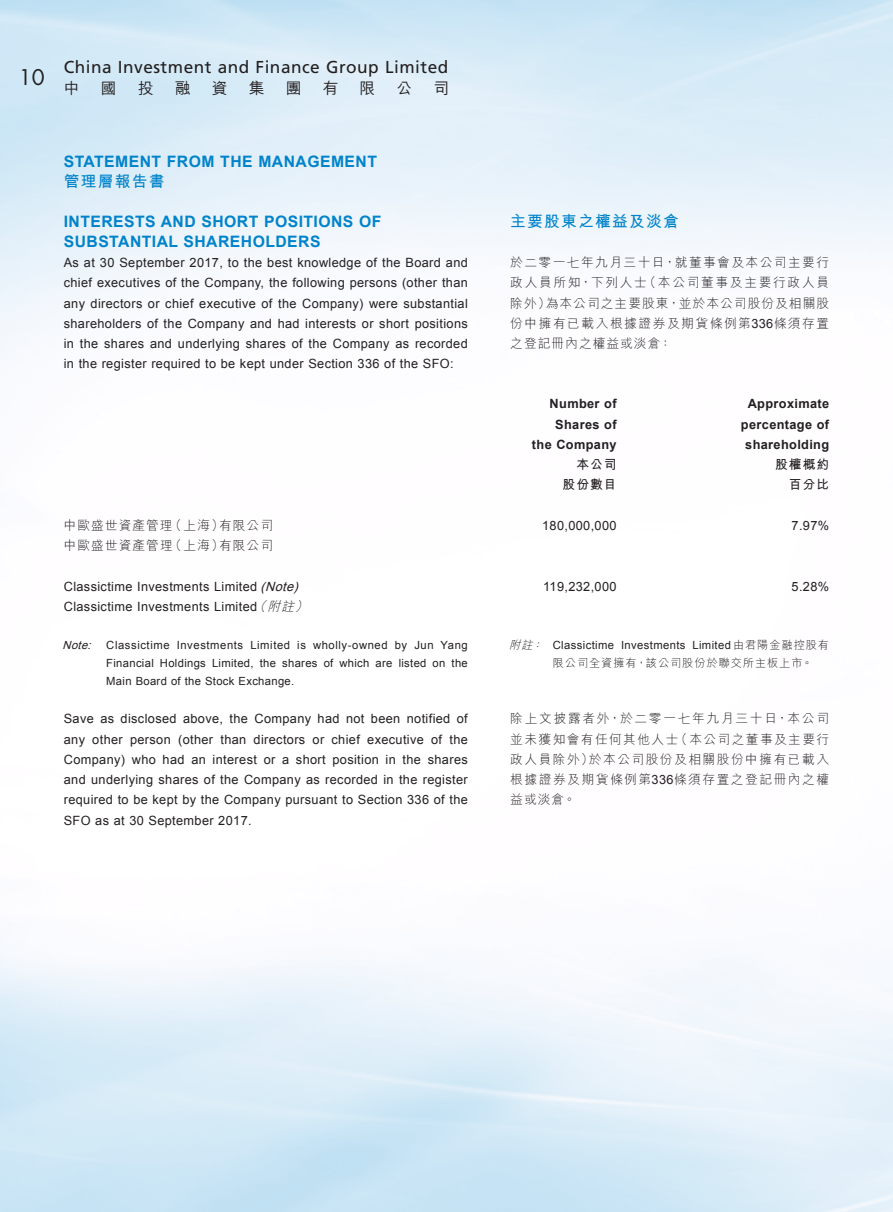
<style>
.page{position:relative;width:893px;height:1212px;background:#fff}
.page>*{position:absolute;margin:0;border:0;box-sizing:border-box;transform-origin:0 0}
.t1{font:21px "Futura Std";color:#231f20}
.t2{font:17.25px "Frutiger LT Std";letter-spacing:.03em;color:#231f20}
.t3{font:700 15.75px/20.2px "Arial";letter-spacing:.03em;color:#0083ca}
.t4{font:700 15.75px "M Hei HK";letter-spacing:.08em;color:#0083ca}
.t5{font:500 15.75px "M Hei HK";color:#231f20}
.t6{font:12.75px/20.2px "Arial";letter-spacing:.03em;color:#231f20;text-align:justify}
.t7{font:300 12.75px/20.2px "M Hei HK";letter-spacing:.115em;color:#231f20;text-align:justify}
.t8{font:700 12.75px "Arial";letter-spacing:.03em;color:#231f20}
.t9{font:300 12.75px "M Hei HK";letter-spacing:.08em;color:#231f20}
.t10{font:700 12.75px/20.2px "M Hei HK";letter-spacing:.08em;color:#231f20;text-align:right}
.t11{font:11.25px/18px "Arial";letter-spacing:.03em;color:#231f20;text-align:justify}
.t12{font:300 11.25px "M Hei HK";letter-spacing:.08em;color:#231f20}
.s1{font-family:"Arial";font-weight:400}
.s2{font-style:italic}
.s3{font-family:"M Hei HK";font-weight:300;font-style:italic}
.s4{font-family:"M Hei HK";font-weight:300}
</style>
<div class="page">
<h1 class="t1" style="left:19px;top:64px;width:27px">10</h1>
<h2 class="t2" style="left:64px;top:57px;width:386px">China Investment and Finance Group Limited</h2>
<p class="t5" style="left:64px;top:77px;width:17px">中</p>
<p class="t5" style="left:101px;top:77px;width:17px">國</p>
<p class="t5" style="left:138px;top:77px;width:17px">投</p>
<p class="t5" style="left:175px;top:77px;width:17px">融</p>
<p class="t5" style="left:212px;top:77px;width:17px">資</p>
<p class="t5" style="left:249px;top:77px;width:17px">集</p>
<p class="t5" style="left:286px;top:77px;width:17px">團</p>
<p class="t5" style="left:323px;top:77px;width:17px">有</p>
<p class="t5" style="left:360px;top:77px;width:17px">限</p>
<p class="t5" style="left:397px;top:77px;width:17px">公</p>
<p class="t5" style="left:434px;top:77px;width:17px">司</p>
<p class="t3" style="left:64px;top:152px;width:315px">STATEMENT FROM THE MANAGEMENT</p>
<p class="t4" style="left:64px;top:170px;width:102px">管理層報告書</p>
<p class="t3" style="left:64px;top:212px;width:319px">INTERESTS AND SHORT POSITIONS OF<br>SUBSTANTIAL SHAREHOLDERS</p>
<p class="t6" style="left:64px;top:253px;width:406px">As at 30 September 2017, to the best knowledge of the Board and chief executives of the Company, the following persons (other than any directors or chief executive of the Company) were substantial shareholders of the Company and had interests or short positions in the shares and underlying shares of the Company as recorded in the register required to be kept under Section 336 of the SFO:</p>
<p class="t4" style="left:510px;top:209px;width:170px">主要股東之權益及淡倉</p>
<p class="t7" style="left:510px;top:252px;width:320px">於二零一七年九月三十日，就董事會及本公司主要行政人員所知，下列人士（本公司董事及主要行政人員除外）為本公司之主要股東，並於本公司股份及相關股份中擁有已載入根據證券及期貨條例第<span class="s1">336</span>條須存置之登記冊內之權益或淡倉：</p>
<p class="t8" style="left:550px;top:395px;width:68px">Number of</p>
<p class="t8" style="left:748px;top:395px;width:83px">Approximate</p>
<p class="t8" style="left:555px;top:416px;width:63px">Shares of</p>
<p class="t8" style="left:741px;top:416px;width:90px">percentage of</p>
<p class="t8" style="left:532px;top:436px;width:86px">the Company</p>
<p class="t8" style="left:745px;top:436px;width:85px">shareholding</p>
<p class="t10" style="left:563px;top:453px;width:55px">本公司股份數目</p>
<p class="t10" style="left:775px;top:453px;width:55px">股權概約百分比</p>
<p class="t9" style="left:64px;top:518px;width:211px">中歐盛世資產管理（上海）有限公司</p>
<p class="t6" style="left:542px;top:515px;width:76px">180,000,000</p>
<p class="t6" style="left:792px;top:515px;width:39px">7.97%</p>
<p class="t9" style="left:64px;top:539px;width:211px">中歐盛世資產管理（上海）有限公司</p>
<p class="t6" style="left:64px;top:576px;width:240px">Classictime Investments Limited <span class="s2">(Note)</span></p>
<p class="t6" style="left:543px;top:576px;width:75px">119,232,000</p>
<p class="t6" style="left:792px;top:576px;width:39px">5.28%</p>
<p class="t6" style="left:64px;top:596px;width:249px">Classictime Investments Limited<span class="s3">（附註）</span></p>
<p class="t11" style="left:106px;top:636px;width:363px;text-indent:-44px"><span class="s2">Note:</span> Classictime Investments Limited is wholly-owned by Jun Yang Financial Holdings Limited, the shares of which are listed on the Main Board of the Stock Exchange.</p>
<p class="t6" style="left:64px;top:709px;width:406px">Save as disclosed above, the Company had not been notified of any other person (other than directors or chief executive of the Company) who had an interest or a short position in the shares and underlying shares of the Company as recorded in the register required to be kept by the Company pursuant to Section 336 of the SFO as at 30 September 2017.</p>
<p class="t11" style="left:509px;top:636px;width:322px"><span class="s3">附註：</span> Classictime Investments Limited <span class="s4">由君陽金融控股有</span></p>
<p class="t12" style="left:553px;top:657px;width:262px">限公司全資擁有，該公司股份於聯交所主板上市。</p>
<p class="t7" style="left:510px;top:708px;width:320px">除上文披露者外，於二零一七年九月三十日，本公司並未獲知會有任何其他人士（本公司之董事及主要行政人員除外）於本公司股份及相關股份中擁有已載入根據證券及期貨條例第<span class="s1">336</span>條須存置之登記冊內之權益或淡倉。</p>
</div>
